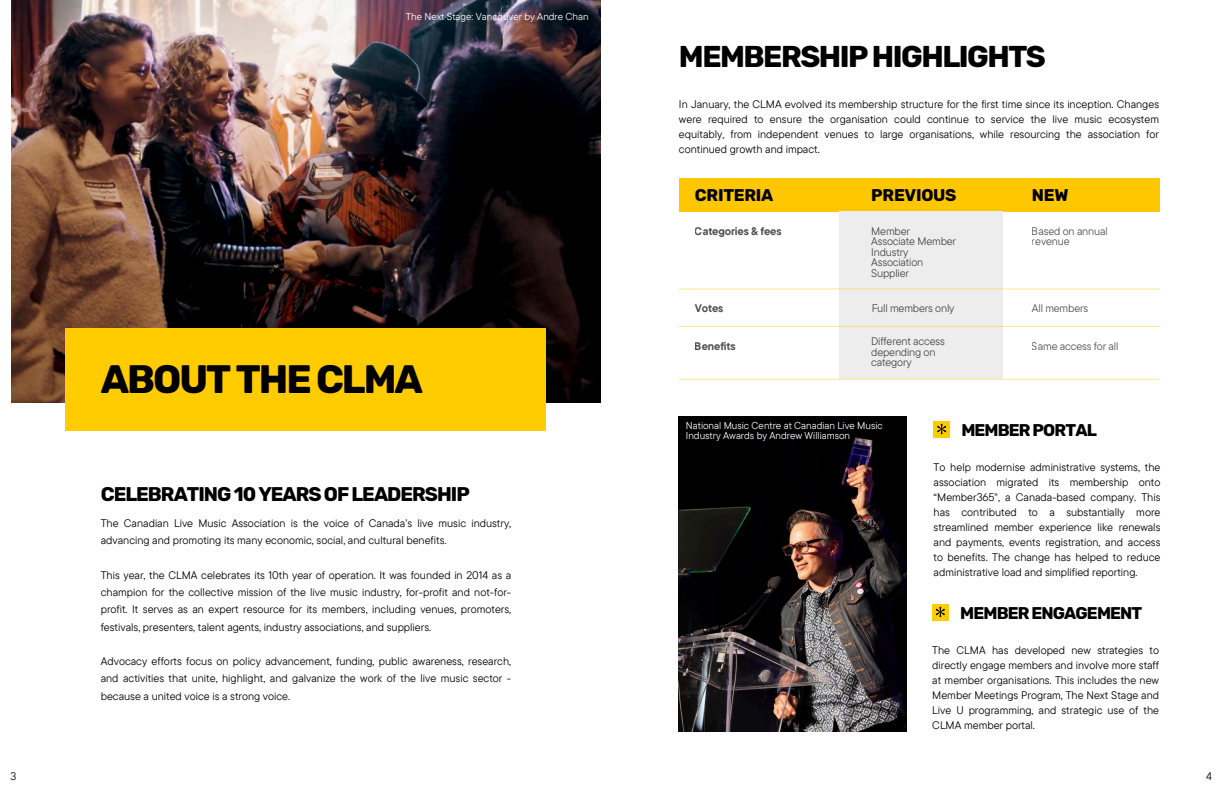
<style>
.page{position:relative;width:1224px;height:792px;background:#fff}
.page>*{position:absolute;margin:0;border:0;box-sizing:border-box;transform-origin:0 0}
.t1{font:700 39.5px "Rubik";letter-spacing:-.05em;color:#000}
.t2{font:700 30px "Rubik";letter-spacing:-.05em;color:#000}
.t3{font:700 19.8px "Rubik";letter-spacing:-.05em;color:#000}
.t4{font:700 16.9px "Rubik";letter-spacing:-.05em;color:#000}
.t5{font:700 16.9px "Rubik";letter-spacing:-.015em;color:#000}
.t6{font:11px/15px "TT Commons Pro";color:#000;text-align:justify}
.t7{font:700 11px "TT Commons Pro";letter-spacing:-.015em;color:#000}
.t8{font:10px/9.8px "TT Commons Pro";color:#fff}
</style>
<div class="page">
<div style="left:932px;top:604px;width:17px;height:16px;background:#fc0"></div>
<div style="left:934px;top:421px;width:16px;height:16px;background:#fc0"></div>
<svg style="left:936px;top:607px;width:9px;height:10px"></svg>
<svg style="left:937px;top:424px;width:9px;height:10px"></svg>
<img style="left:11px;top:1px;width:590px;height:402px">
<div style="left:679px;top:178px;width:481px;height:34px;background:#ffc700"></div>
<div style="left:840px;top:212px;width:163px;height:167px;background:#ededed"></div>
<hr style="left:679px;top:289px;width:481px;height:1px;background:#ffc700">
<hr style="left:679px;top:326px;width:481px;height:1px;background:#ffc700">
<hr style="left:679px;top:379px;width:480px;height:1px;background:#ffc700">
<div style="left:66px;top:329px;width:480px;height:102px;background:#fc0"></div>
<img style="left:679px;top:416px;width:227px;height:315px">
<p class="t8" style="left:406px;top:12px;width:184px">The Next Stage: Vancouver by Andre Chan</p>
<p class="t1" style="left:101px;top:356px;width:324px">ABOUT THE CLMA</p>
<p class="t3" style="left:101px;top:482px;width:371px">CELEBRATING 10 YEARS OF LEADERSHIP</p>
<p class="t6" style="left:101px;top:514px;width:412px;line-height:17.2px">The Canadian Live Music Association is the voice of Canada’s live music industry, advancing and promoting its many economic, social, and cultural benefits.</p>
<h2 class="t6" style="left:101px;top:566px;width:412px;line-height:17.2px">This year, the CLMA celebrates its 10th year of operation. It was founded in 2014 as a champion for the collective mission of the live music industry, for-profit and not-for&shy;profit. It serves as an expert resource for its members, including venues, promoters, festivals, presenters, talent agents, industry associations, and suppliers.</h2>
<p class="t6" style="left:101px;top:652px;width:412px;line-height:17.2px">Advocacy efforts focus on policy advancement, funding, public awareness, research, and activities that unite, highlight, and galvanize the work of the live music sector - because a united voice is a strong voice.</p>
<h3 class="t2" style="left:679px;top:39px;width:368px">MEMBERSHIP HIGHLIGHTS</h3>
<p class="t6" style="left:679px;top:97px;width:482px">In January, the CLMA evolved its membership structure for the first time since its inception. Changes were required to ensure the organisation could continue to service the live music ecosystem equitably, from independent venues to large organisations, while resourcing the association for continued growth and impact.</p>
<p class="t5" style="left:695px;top:185px;width:80px">CRITERIA</p>
<p class="t5" style="left:871px;top:185px;width:87px">PREVIOUS</p>
<p class="t4" style="left:1032px;top:185px;width:38px">NEW</p>
<p class="t7" style="left:695px;top:224px;width:88px">Categories &amp; fees</p>
<p class="t6" style="left:871px;top:225px;width:86px;line-height:10.5px;text-align:left">Member<br>Associate Member<br>Industry<br>Association<br>Supplier</p>
<p class="t7" style="left:695px;top:301px;width:30px">Votes</p>
<p class="t6" style="left:871px;top:300px;width:85px">Full members only</p>
<p class="t7" style="left:695px;top:339px;width:42px">Benefits</p>
<p class="t6" style="left:871px;top:336px;width:75px;line-height:10.5px;text-align:left">Different access depending on category</p>
<p class="t6" style="left:1032px;top:225px;width:77px;line-height:10.5px">Based on annual revenue</p>
<p class="t6" style="left:1032px;top:300px;width:58px">All members</p>
<p class="t6" style="left:1032px;top:338px;width:88px">Same access for all</p>
<p class="t8" style="left:686px;top:421px;width:198px">National Music Centre at Canadian Live Music<br>Industry Awards by Andrew Williamson</p>
<p class="t4" style="left:961px;top:421px;width:137px">MEMBER PORTAL</p>
<h1 class="t6" style="left:934px;top:459px;width:228px">To help modernise administrative systems, the association migrated its membership onto “Member365", a Canada-based company. This has contributed to a substantially more streamlined member experience like renewals and payments, events registration, and access to benefits. The change has helped to reduce administrative load and simplified reporting.</h1>
<p class="t4" style="left:960px;top:604px;width:184px">MEMBER ENGAGEMENT</p>
<p class="t6" style="left:932px;top:642px;width:228px">The CLMA has developed new strategies to directly engage members and involve more staff at member organisations. This includes the new Member Meetings Program, The Next Stage and Live U programming, and strategic use of the CLMA member portal.</p>
<p class="t6" style="left:11px;top:768px;width:7px">3</p>
<p class="t6" style="left:1206px;top:768px;width:7px">4</p>
</div>
